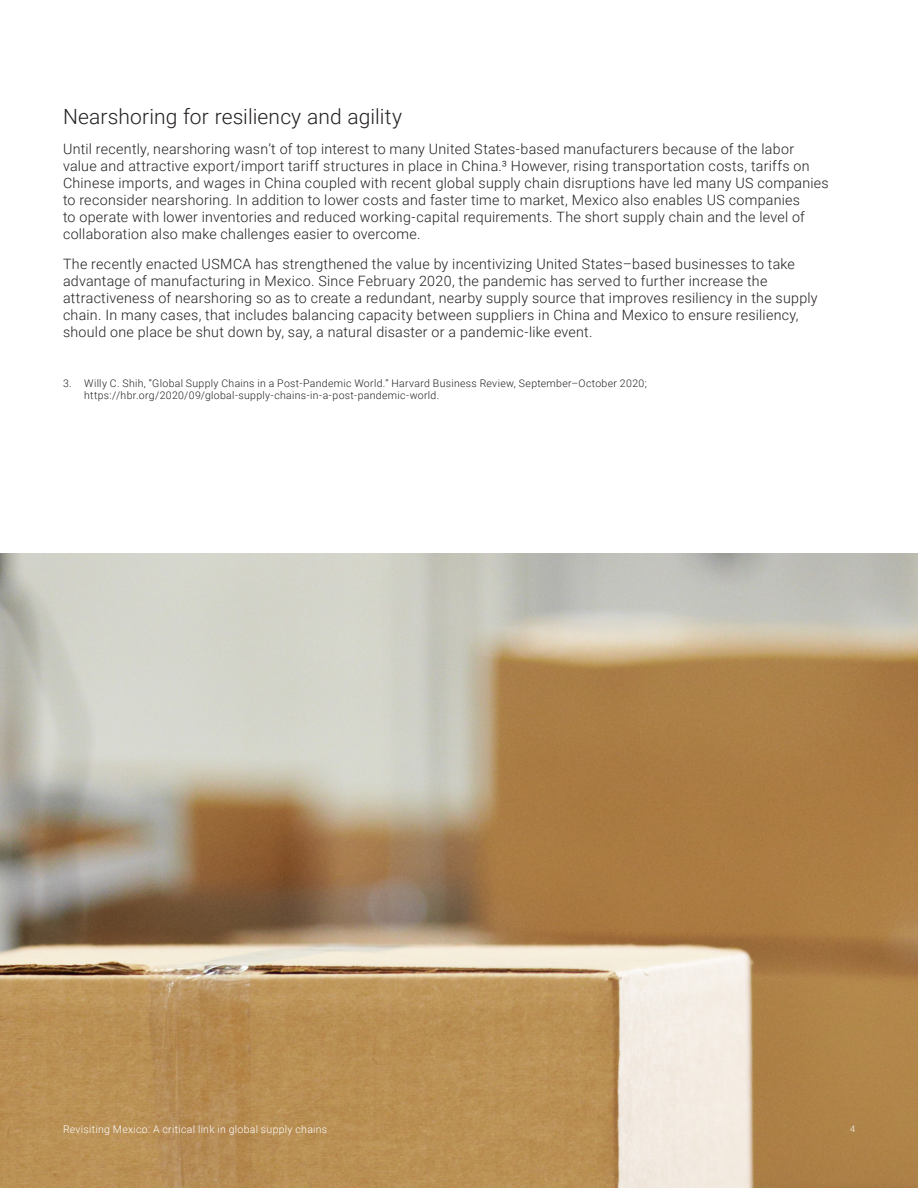
<style>
.page{position:relative;width:918px;height:1188px;background:#fff}
.page>*{position:absolute;margin:0;border:0;box-sizing:border-box;transform-origin:0 0}
.Body{font:300 21px "Roboto";letter-spacing:.005em;color:#231f20}
.Body-2{font:300 14.25px/17.1px "Roboto";letter-spacing:.02em;color:#231f20}
.Note{font:300 10.5px/12px "Roboto";letter-spacing:.03em;color:#231f20}
.Body-3{font:300 10.5px "Roboto";letter-spacing:.03em;color:#fff}
.t1{font:300 9px "Roboto";color:#fff}
</style>
<div class="page">
<img style="left:0;top:554px;width:918px;height:634px">
<p class="Body" style="left:63px;top:102px;width:341px">Nearshoring for resiliency and agility</p>
<p class="Body-2" style="left:63px;top:139px;width:767px">Until recently, nearshoring wasn’t of top interest to many United States-based manufacturers because of the labor value and attractive export/import tariff structures in place in China.³ However, rising transportation costs, tariffs on Chinese imports, and wages in China coupled with recent global supply chain disruptions have led many US companies to reconsider nearshoring. In addition to lower costs and faster time to market, Mexico also enables US companies<br>to operate with lower inventories and reduced working-capital requirements. The short supply chain and the level of collaboration also make challenges easier to overcome.</p>
<p class="Body-2" style="left:63px;top:255px;width:756px">The recently enacted USMCA has strengthened the value by incentivizing United States–based businesses to take advantage of manufacturing in Mexico. Since February 2020, the pandemic has served to further increase the attractiveness of nearshoring so as to create a redundant, nearby supply source that improves resiliency in the supply chain. In many cases, that includes balancing capacity between suppliers in China and Mexico to ensure resiliency, should one place be shut down by, say, a natural disaster or a pandemic-like event.</p>
<p class="Note" style="left:84px;top:377px;width:564px;text-indent:-21px">3. Willy C. Shih, “Global Supply Chains in a Post-Pandemic World.” Harvard Business Review, September–October 2020; https://hbr.org/2020/09/global-supply-chains-in-a-post-pandemic-world.</p>
<p class="Body-3" style="left:63px;top:1122px;width:266px">Revisiting Mexico: A critical link in global supply chains</p>
<p class="t1" style="left:850px;top:1122px;width:6px">4</p>
</div>
